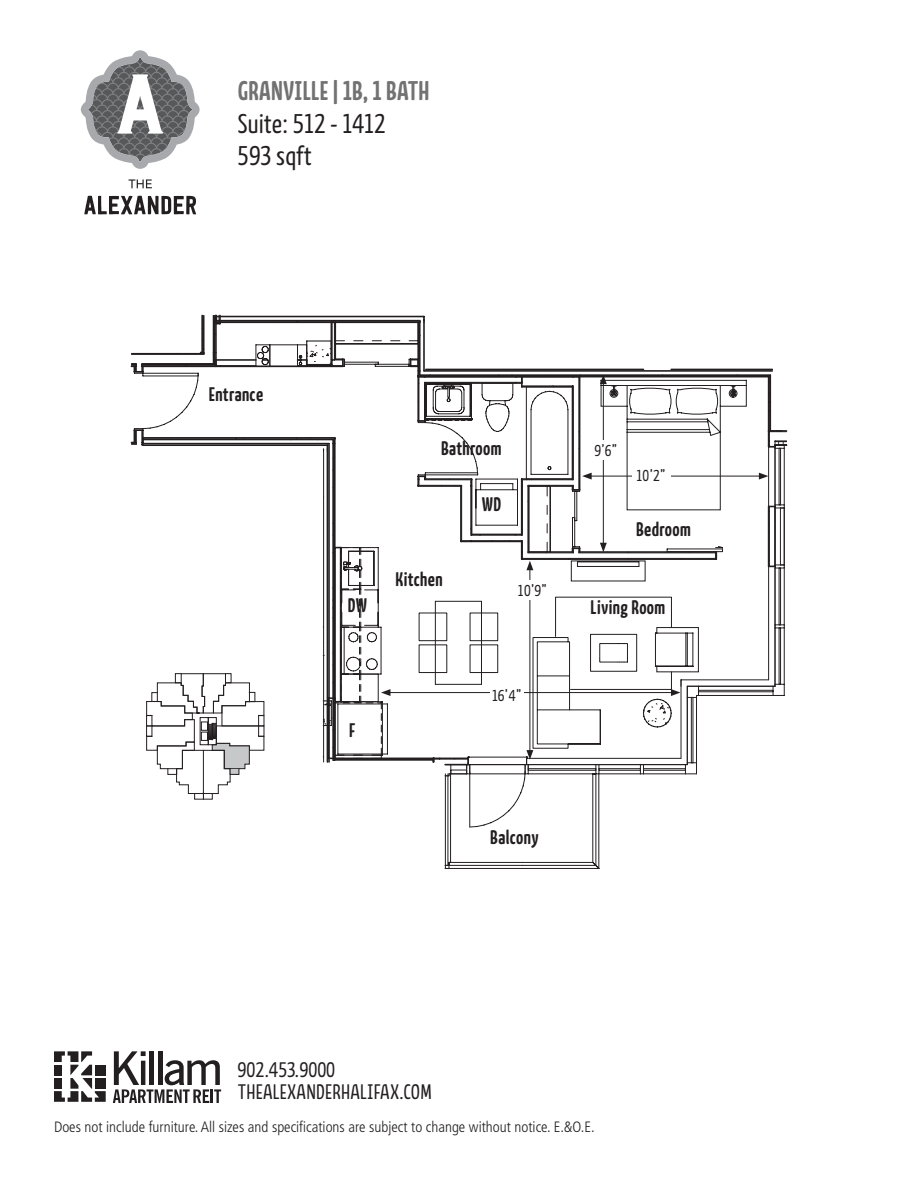
<style>
.page{position:relative;width:918px;height:1188px;background:#fff}
.page>*{position:absolute;margin:0;border:0;box-sizing:border-box;transform-origin:0 0}
.t1{font:27px "Kava Pro";color:#231f20}
.t2{font:700 27px "Kava Pro";letter-spacing:.01em;color:#717271}
.t3{font:21px/22.2px "Kava Pro";letter-spacing:.01em;color:#231f20}
.t4{font:700 19.65px "Kava Pro";letter-spacing:.02em;color:#231f20}
.t5{font:15.75px "Kava Pro";color:#231f20}
.t6{font:300 condensed 15px "Frutiger";color:#231f20}
</style>
<div class="page">
<svg style="left:54px;top:1051px;width:52px;height:51px"></svg>
<div style="left:95px;top:1065px;width:11px;height:10px;background:#231f20"></div>
<svg style="left:113px;top:1051px;width:108px;height:52px"></svg>
<svg style="left:81px;top:50px;width:119px;height:119px"></svg>
<svg style="left:129px;top:179px;width:23px;height:9px"></svg>
<svg style="left:84px;top:196px;width:112px;height:18px"></svg>
<svg style="left:151px;top:316px;width:622px;height:114px"></svg>
<svg style="left:169px;top:319px;width:602px;height:373px"></svg>
<svg style="left:219px;top:326px;width:496px;height:366px"></svg>
<svg style="left:573px;top:340px;width:99px;height:257px"></svg>
<svg style="left:142px;top:373px;width:458px;height:496px"></svg>
<hr style="left:681px;top:680px;width:88px;height:1px;background:#231f20">
<hr style="left:774px;top:506px;width:2px;height:60px;background:#231f20">
<hr style="left:768px;top:506px;width:1px;height:60px;background:#231f20">
<hr style="left:769px;top:506px;width:1px;height:60px;background:#231f20">
<hr style="left:768px;top:447px;width:1px;height:59px;background:#231f20">
<hr style="left:768px;top:566px;width:1px;height:114px;background:#231f20">
<hr style="left:143px;top:366px;width:73px;height:1px;background:#231f20">
<hr style="left:131px;top:353px;width:72px;height:1px;background:#231f20">
<hr style="left:142px;top:365px;width:73px;height:1px;background:#231f20">
<hr style="left:142px;top:364px;width:72px;height:1px;background:#231f20">
<svg style="left:131px;top:363px;width:13px;height:13px"></svg>
<hr style="left:142px;top:363px;width:71px;height:1px;background:#231f20">
<hr style="left:131px;top:354px;width:73px;height:1px;background:#231f20">
<hr style="left:201px;top:315px;width:2px;height:37px;background:#231f20">
<hr style="left:215px;top:315px;width:2px;height:37px;background:#231f20">
<hr style="left:203px;top:315px;width:1px;height:37px;background:#231f20">
<hr style="left:214px;top:315px;width:1px;height:37px;background:#231f20">
<hr style="left:213px;top:315px;width:1px;height:37px;background:#231f20">
<hr style="left:204px;top:315px;width:1px;height:37px;background:#231f20">
<hr style="left:671px;top:369px;width:101px;height:1px;background:#231f20">
<hr style="left:768px;top:377px;width:1px;height:54px;background:#231f20">
<hr style="left:770px;top:377px;width:1px;height:54px;background:#231f20">
<hr style="left:769px;top:377px;width:1px;height:54px;background:#231f20">
<hr style="left:424px;top:370px;width:348px;height:2px;background:#231f20">
<hr style="left:418px;top:376px;width:351px;height:1px;background:#231f20">
<hr style="left:420px;top:375px;width:351px;height:1px;background:#231f20">
<hr style="left:216px;top:322px;width:202px;height:1px;background:#231f20">
<hr style="left:216px;top:316px;width:208px;height:1px;background:#231f20">
<svg style="left:217px;top:315px;width:4px;height:9px"></svg>
<hr style="left:216px;top:321px;width:203px;height:1px;background:#231f20">
<hr style="left:216px;top:320px;width:204px;height:1px;background:#231f20">
<svg style="left:419px;top:317px;width:6px;height:5px"></svg>
<hr style="left:426px;top:369px;width:217px;height:1px;background:#231f20">
<hr style="left:143px;top:443px;width:186px;height:1px;background:#231f20">
<hr style="left:143px;top:437px;width:192px;height:2px;background:#231f20">
<svg style="left:131px;top:428px;width:13px;height:17px"></svg>
<hr style="left:143px;top:440px;width:190px;height:1px;background:#231f20">
<hr style="left:143px;top:439px;width:191px;height:1px;background:#231f20">
<hr style="left:143px;top:444px;width:184px;height:2px;background:#231f20">
<hr style="left:698px;top:692px;width:75px;height:1px;background:#231f20">
<hr style="left:698px;top:690px;width:75px;height:1px;background:#231f20">
<hr style="left:698px;top:686px;width:75px;height:1px;background:#231f20">
<hr style="left:698px;top:695px;width:75px;height:1px;background:#231f20">
<hr style="left:780px;top:628px;width:1px;height:56px;background:#231f20">
<hr style="left:779px;top:628px;width:1px;height:56px;background:#231f20">
<svg style="left:773px;top:684px;width:12px;height:12px"></svg>
<hr style="left:775px;top:628px;width:1px;height:56px;background:#231f20">
<hr style="left:784px;top:628px;width:1px;height:56px;background:#231f20">
<svg style="left:445px;top:865px;width:5px;height:4px"></svg>
<hr style="left:780px;top:568px;width:1px;height:57px;background:#231f20">
<hr style="left:779px;top:568px;width:1px;height:57px;background:#231f20">
<hr style="left:775px;top:568px;width:1px;height:57px;background:#231f20">
<hr style="left:784px;top:568px;width:1px;height:57px;background:#231f20">
<svg style="left:775px;top:624px;width:10px;height:5px"></svg>
<hr style="left:780px;top:448px;width:1px;height:57px;background:#231f20">
<svg style="left:768px;top:430px;width:19px;height:19px"></svg>
<hr style="left:779px;top:448px;width:1px;height:57px;background:#231f20">
<hr style="left:775px;top:448px;width:1px;height:57px;background:#231f20">
<hr style="left:784px;top:448px;width:1px;height:57px;background:#231f20">
<hr style="left:580px;top:551px;width:136px;height:2px;background:#231f20">
<hr style="left:522px;top:558px;width:194px;height:2px;background:#231f20">
<hr style="left:579px;top:553px;width:137px;height:1px;background:#231f20">
<hr style="left:579px;top:377px;width:1px;height:113px;background:#231f20">
<hr style="left:573px;top:386px;width:1px;height:94px;background:#231f20">
<hr style="left:574px;top:491px;width:1px;height:30px;background:#231f20">
<hr style="left:576px;top:491px;width:1px;height:30px;background:#231f20">
<svg style="left:573px;top:517px;width:7px;height:36px"></svg>
<hr style="left:216px;top:366px;width:83px;height:1px;background:#231f20">
<hr style="left:216px;top:359px;width:40px;height:2px;background:#231f20">
<svg style="left:213px;top:352px;width:4px;height:14px"></svg>
<hr style="left:216px;top:365px;width:40px;height:1px;background:#231f20">
<hr style="left:667px;top:549px;width:55px;height:1px;background:#231f20">
<svg style="left:715px;top:546px;width:8px;height:13px"></svg>
<svg style="left:769px;top:505px;width:16px;height:4px"></svg>
<hr style="left:780px;top:508px;width:1px;height:57px;background:#231f20">
<hr style="left:775px;top:508px;width:1px;height:57px;background:#231f20">
<hr style="left:784px;top:508px;width:1px;height:57px;background:#231f20">
<svg style="left:769px;top:565px;width:16px;height:4px"></svg>
<svg style="left:255px;top:322px;width:318px;height:452px"></svg>
<svg style="left:263px;top:345px;width:82px;height:22px"></svg>
<svg style="left:571px;top:560px;width:75px;height:22px"></svg>
<hr style="left:589px;top:476px;width:172px;height:1px;background:#231f20">
<svg style="left:572px;top:473px;width:20px;height:19px"></svg>
<svg style="left:759px;top:473px;width:9px;height:7px"></svg>
<hr style="left:388px;top:692px;width:285px;height:1px;background:#231f20">
<svg style="left:323px;top:547px;width:67px;height:214px"></svg>
<hr style="left:603px;top:382px;width:1px;height:163px;background:#231f20">
<svg style="left:600px;top:543px;width:7px;height:9px"></svg>
<svg style="left:600px;top:377px;width:147px;height:133px"></svg>
<hr style="left:530px;top:568px;width:1px;height:184px;background:#231f20">
<svg style="left:419px;top:597px;width:280px;height:231px"></svg>
<svg style="left:521px;top:535px;width:12px;height:35px"></svg>
<div style="left:591px;top:440px;width:30px;height:20px;background:#fff"></div>
<div style="left:517px;top:581px;width:31px;height:19px;background:#fff"></div>
<p class="t2" style="left:238px;top:74px;width:193px">GRANVILLE | 1B, 1 BATH</p>
<p class="t1" style="left:238px;top:107px;width:149px">Suite: 512 - 1412</p>
<p class="t1" style="left:238px;top:139px;width:76px">593 sqft</p>
<p class="t4" style="left:209px;top:382px;width:56px">Entrance</p>
<p class="t4" style="left:348px;top:592px;width:21px">DW</p>
<p class="t4" style="left:441px;top:435px;width:62px">Bathroom</p>
<p class="t4" style="left:482px;top:491px;width:21px">WD</p>
<p class="t4" style="left:396px;top:566px;width:48px">Kitchen</p>
<p class="t5" style="left:518px;top:581px;width:30px">10’9”</p>
<p class="t4" style="left:349px;top:717px;width:8px">F</p>
<p class="t5" style="left:492px;top:685px;width:31px">16’4”</p>
<p class="t4" style="left:490px;top:824px;width:50px">Balcony</p>
<p class="t5" style="left:594px;top:440px;width:24px">9’6”</p>
<p class="t5" style="left:637px;top:466px;width:30px">10’2”</p>
<p class="t4" style="left:636px;top:517px;width:56px">Bedroom</p>
<p class="t4" style="left:591px;top:595px;width:76px">Living Room</p>
<h2 class="t3" style="left:238px;top:1058px;width:196px">902.453.9000<br>THEALEXANDERHALIFAX.COM</h2>
<p class="t6" style="left:54px;top:1118px;width:542px">Does not include furniture. All sizes and specifications are subject to change without notice. E.&amp;O.E.</p>
</div>
